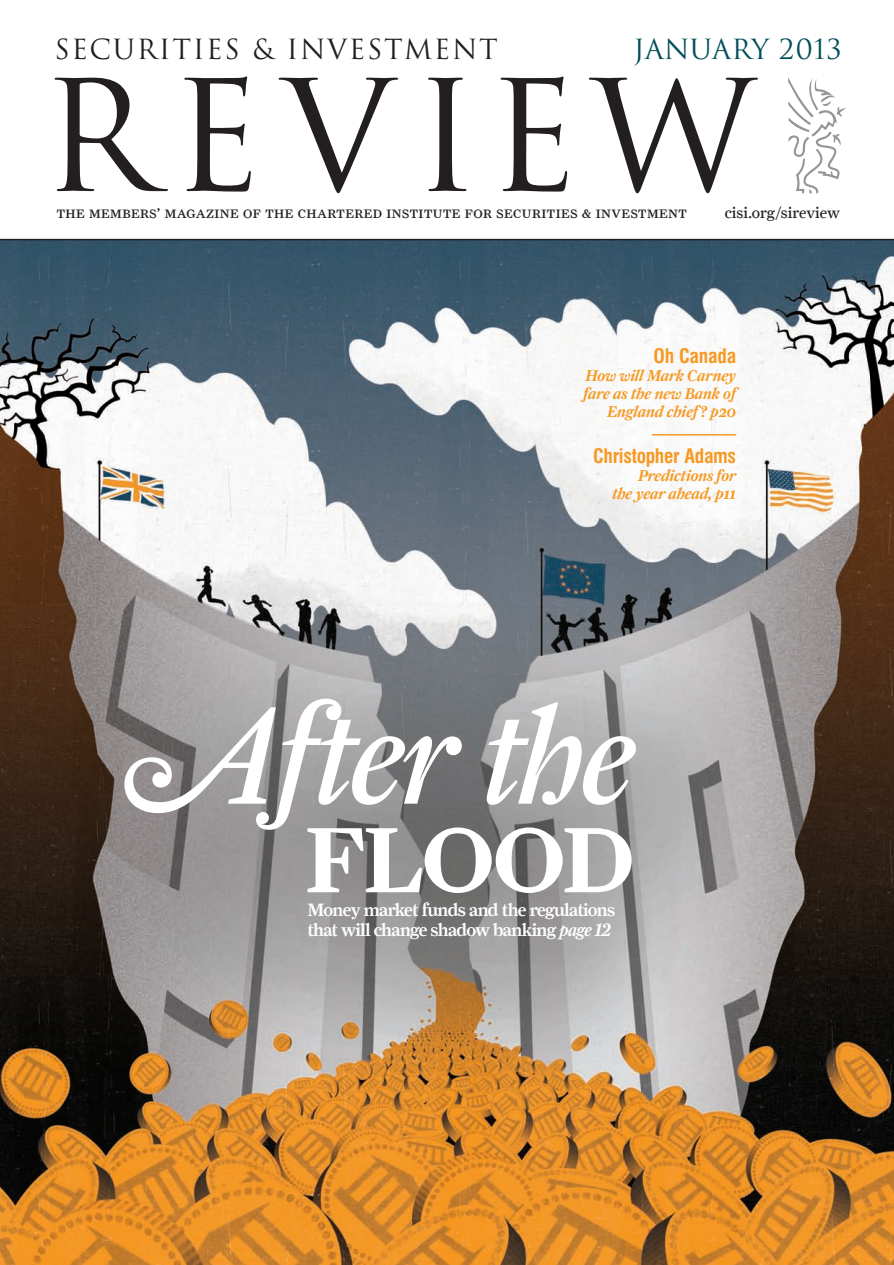
<style>
.page{position:relative;width:894px;height:1265px;background:#fff}
.page>*{position:absolute;margin:0;border:0;box-sizing:border-box;transform-origin:0 0}
.t1{font:150px "Trajan";letter-spacing:.11em;color:#231f20}
.t2{font:138px "Farnham Display Reg Ital Swash";letter-spacing:-.035em;color:#fff}
.t3{font:93px "Farnham Text Semi";letter-spacing:-.035em;color:#fff}
.t4{font:27px "Trajan";letter-spacing:.06em;color:#231f20}
.t5{font:27px "Trajan";letter-spacing:.01em;color:#004e59}
.t6{font:700 condensed 19.5px "Swiss 721 BT";letter-spacing:-.015em;color:#f59a25}
.t7{font:500 18px/19.5px "Farnham Display";letter-spacing:-.04em;color:#fff}
.t8{font:15.75px/18px "Farnham Text Semi Ital";letter-spacing:-.015em;color:#f59a25;text-align:right}
.t9{font:15.75px "Farnham Display Regular SC";letter-spacing:-.01em;color:#231f20}
.t10{font:15.75px "Farnham Display";color:#231f20}
.s1{font-style:italic}
</style>
<div class="page">
<img style="left:0;top:240px;width:893px;height:1024px">
<hr style="left:0;top:239px;width:893px;height:1px;background:#231f20">
<hr style="left:651px;top:434px;width:85px;height:1px;background:#f59a25">
<svg style="left:788px;top:77px;width:57px;height:116px"></svg>
<h3 class="t4" style="left:54px;top:33px;width:445px">SECURITIES &amp; INVESTMENT</h3>
<h3 class="t5" style="left:633px;top:33px;width:210px">JANUARY 2013</h3>
<h1 class="t1" style="left:41px;top:46px;width:716px">REVIEW</h1>
<p class="t9" style="left:56px;top:204px;width:632px">the members’ magazine of the chartered institute for securities &amp; investment</p>
<p class="t10" style="left:724px;top:204px;width:117px">cisi.org/sireview</p>
<p class="t6" style="left:653px;top:344px;width:84px">Oh Canada</p>
<p class="t8" style="left:583px;top:367px;width:154px">How will Mark Carney fare as the new Bank of<br>England chief ? p20</p>
<p class="t6" style="left:593px;top:443px;width:144px">Christopher Adams</p>
<p class="t8" style="left:612px;top:466px;width:125px">Predictions for<br>the year ahead, p11</p>
<h2 class="t2" style="left:132px;top:675px;width:506px">After the</h2>
<h3 class="t3" style="left:304px;top:803px;width:332px">FLOOD</h3>
<p class="t7" style="left:307px;top:900px;width:309px">Money market funds and the regulations that will change shadow banking <span class="s1">page 12</span></p>
</div>
